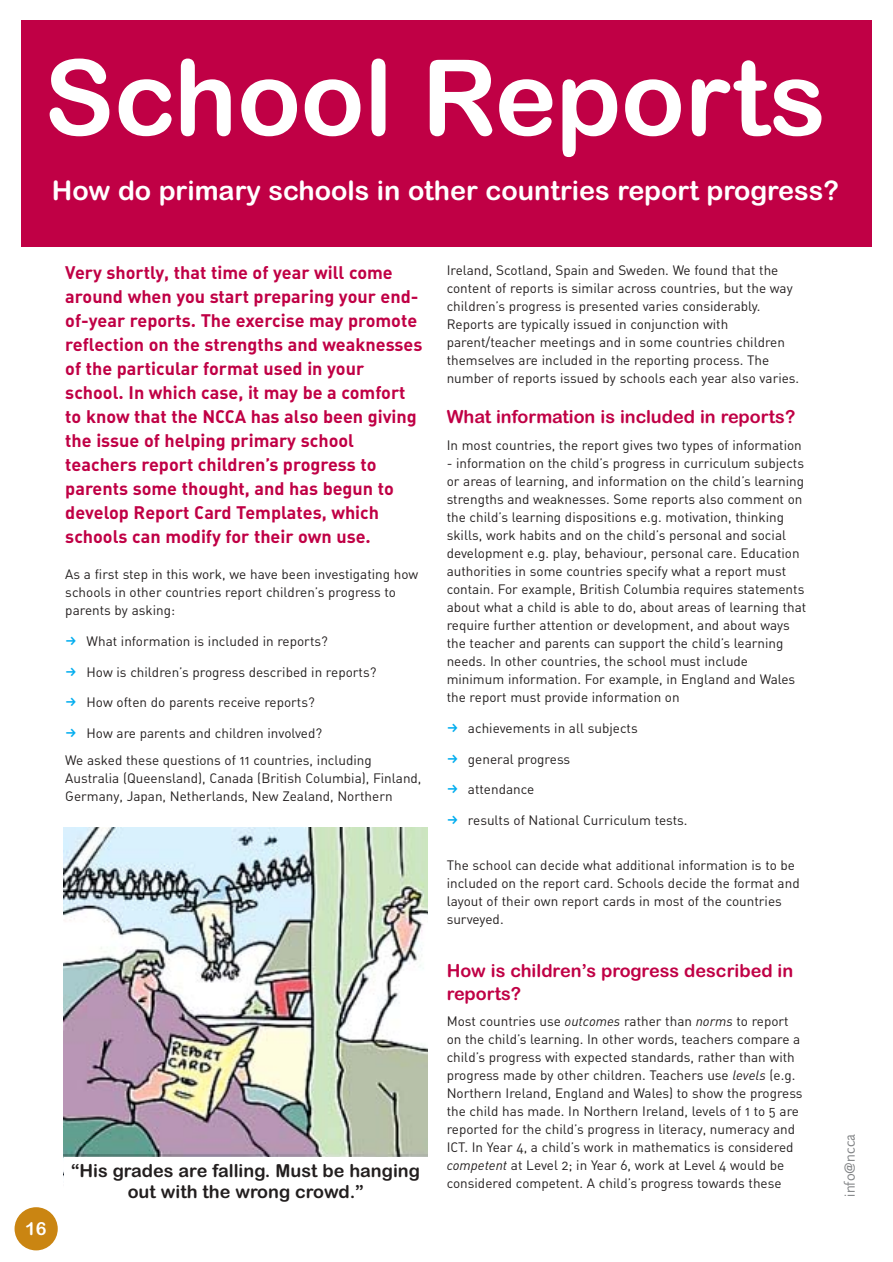
<style>
.page{position:relative;width:893px;height:1262px;background:#fff}
.page>*{position:absolute;margin:0;border:0;box-sizing:border-box;transform-origin:0 0}
.t1{font:105px "Arial Rounded MT Bold";color:#fff}
.t2{font:27px "Arial Rounded MT Bold";color:#fff}
.t3{font:18px/24px "DIN Bold Alternate";color:#c00045}
.t4{font:18px/22.5px "Arial Rounded MT Bold";color:#c00045}
.t5{font:18px/21.6px "Arial Rounded MT Bold";color:#231f1f;text-align:center}
.t6{font:18px "Arial Rounded MT Bold";color:#fff}
.t7{font:15px "Foundry Sans";color:#808284}
.t8{font:13.5px/18px "DIN Regular Alternate";color:#231f1f}
.s1{font-family:"FF Dingbests";font-size:15px;color:#00adef}
.s2{font-family:"DIN";font-style:italic}
</style>
<div class="page">
<div style="left:15px;top:1207px;width:43px;height:43px;background:#ca8512;border-radius:50%"></div>
<div style="left:21px;top:20px;width:851px;height:226px;background:#c00045"></div>
<img style="left:64px;top:828px;width:363px;height:328px">
<h1 class="t1" style="left:44px;top:59px;width:783px">School Reports</h1>
<h2 class="t2" style="left:52px;top:180px;width:788px">How do primary schools in other countries report progress?</h2>
<p class="t3" style="left:65px;top:262px;width:358px">Very shortly, that time of year will come around when you start preparing your end&shy;of-year reports. The exercise may promote reflection on the strengths and weaknesses of the particular format used in your school. In which case, it may be a comfort to know that the NCCA has also been giving the issue of helping primary school teachers report children’s progress to parents some thought, and has begun to develop Report Card Templates, which schools can modify for their own use.</p>
<p class="t8" style="left:65px;top:566px;width:354px">As a first step in this work, we have been investigating how schools in other countries report children’s progress to parents by asking:</p>
<p class="t8" style="left:65px;top:633px;width:264px"><span class="s1">f</span> What information is included in reports?</p>
<p class="t8" style="left:65px;top:664px;width:312px"><span class="s1">f</span> How is children’s progress described in reports?</p>
<p class="t8" style="left:65px;top:695px;width:251px"><span class="s1">f</span> How often do parents receive reports?</p>
<p class="t8" style="left:65px;top:721px;width:308px;line-height:26.5px"><span class="s1">f</span> How are parents and children involved?<br>We asked these questions of 11 countries, including</p>
<p class="t8" style="left:65px;top:770px;width:358px">Australia (Queensland), Canada (British Columbia), Finland,<br>Germany, Japan, Netherlands, New Zealand, Northern</p>
<h3 class="t6" style="left:25px;top:1221px;width:23px">16</h3>
<h3 class="t5" style="left:71px;top:1161px;width:350px">“His grades are falling. Must be hanging out with the wrong crowd.”</h3>
<p class="t8" style="left:446px;top:262px;width:354px">Ireland, Scotland, Spain and Sweden. We found that the content of reports is similar across countries, but the way children’s progress is presented varies considerably.<br>Reports are typically issued in conjunction with parent/teacher meetings and in some countries children themselves are included in the reporting process. The number of reports issued by schools each year also varies.</p>
<h3 class="t4" style="left:446px;top:407px;width:350px">What information is included in reports?</h3>
<p class="t8" style="left:446px;top:437px;width:356px">In most countries, the report gives two types of information</p>
<p class="t8" style="left:446px;top:455px;width:361px">- information on the child’s progress in curriculum subjects or areas of learning, and information on the child’s learning strengths and weaknesses. Some reports also comment on the child’s learning dispositions e.g. motivation, thinking skills, work habits and on the child’s personal and social development e.g. play, behaviour, personal care. Education authorities in some countries specify what a report must contain. For example, British Columbia requires statements about what a child is able to do, about areas of learning that require further attention or development, and about ways the teacher and parents can support the child’s learning needs. In other countries, the school must include minimum information. For example, in England and Wales the report must provide information on</p>
<p class="t8" style="left:446px;top:720px;width:192px"><span class="s1">f</span> achievements in all subjects</p>
<p class="t8" style="left:446px;top:751px;width:125px"><span class="s1">f</span> general progress</p>
<p class="t8" style="left:446px;top:782px;width:89px"><span class="s1">f</span> attendance</p>
<p class="t8" style="left:446px;top:813px;width:242px"><span class="s1">f</span> results of National Curriculum tests.</p>
<p class="t8" style="left:446px;top:857px;width:354px">The school can decide what additional information is to be included on the report card. Schools decide the format and layout of their own report cards in most of the countries surveyed.</p>
<h3 class="t4" style="left:446px;top:961px;width:348px">How is children’s progress described in reports?</h3>
<p class="t8" style="left:446px;top:1014px;width:357px">Most countries use <span class="s2">outcomes</span> rather than <span class="s2">norms</span> to report on the child’s learning. In other words, teachers compare a child’s progress with expected standards, rather than with progress made by other children. Teachers use <span class="s2">levels</span> (e.g.<br>Northern Ireland, England and Wales) to show the progress the child has made. In Northern Ireland, levels of 1 to 5 are reported for the child’s progress in literacy, numeracy and ICT. In Year 4, a child’s work in mathematics is considered <span class="s2">competent</span> at Level 2; in Year 6, work at Level 4 would be considered competent. A child’s progress towards these</p>
<p class="t7" style="left:844px;top:1196px;width:64px;rotate:-90deg">info@ncca</p>
</div>
